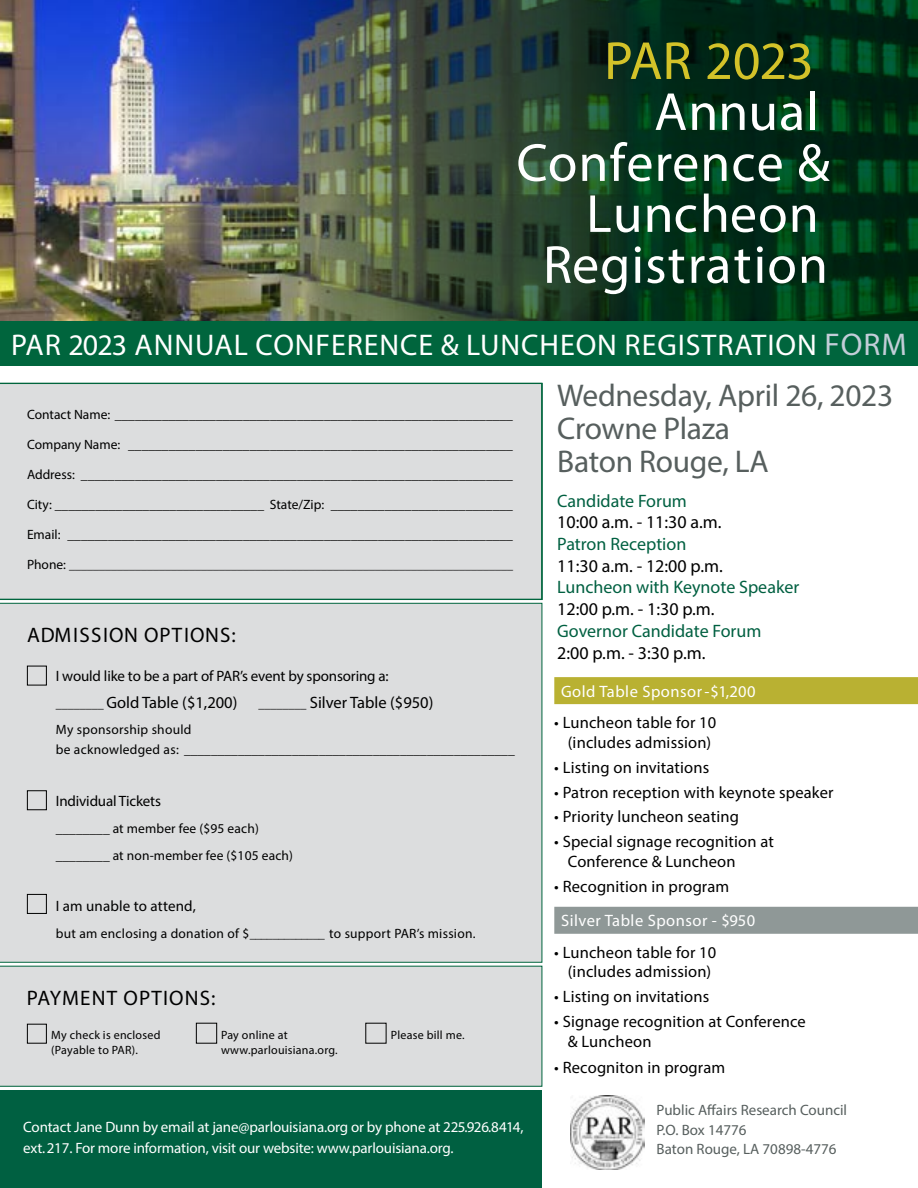
<style>
.page{position:relative;width:918px;height:1188px;background:#fff}
.page>*{position:absolute;margin:0;border:0;box-sizing:border-box;transform-origin:0 0}
.t1{font:54px/51px "Myriad Pro";letter-spacing:.02em;color:#fff;text-align:right}
.t2{font:54px "Myriad Pro";letter-spacing:-.02em;color:#d3c229}
.t3{font:31.5px/33px "Myriad Pro";letter-spacing:-.01em;color:#575f5e}
.t4{font:30px "Myriad Pro";letter-spacing:.03em;color:#fff}
.t5{font:21px "Myriad Pro";letter-spacing:.055em;color:#000}
.t6{font:18px "Myriad Pro";color:#006041}
.t7{font:18px "Myriad Pro";color:#000}
.t8{font:16.5px/19.5px "Myriad Pro";letter-spacing:.01em;color:#000;text-align:center}
.t9{font:16.5px "Myriad Pro";letter-spacing:.03em;color:#fff}
.t10{font:15px/21px "Myriad Pro";letter-spacing:-.01em;color:#fff}
.t11{font:15px/19.5px "Myriad Pro";color:#575f5e}
.t12{font:15px "Myriad Pro";letter-spacing:-.01em;color:#000}
.t13{font:15px "Myriad Pro";letter-spacing:.01em;color:#000}
.t14{font:13.5px/19.5px "Myriad Pro";letter-spacing:.01em;color:#000}
.t15{font:12px/15px "Myriad Pro";letter-spacing:.02em;color:#000}
.s1{font-size:31.5px;color:#c3cdd8}
.s2{font-size:13.5px}
.s3{font-size:12px}
</style>
<div class="page">
<img style="left:0;top:0;width:157px;height:321px">
<img style="left:157px;top:0;width:761px;height:321px">
<div style="left:0;top:1090px;width:542px;height:98px;background:#006041"></div>
<div style="left:0;top:966px;width:542px;height:120px;background:#dcddde"></div>
<div style="left:0;top:603px;width:542px;height:359px;background:#dcddde"></div>
<div style="left:0;top:383px;width:542px;height:216px;background:#dcddde"></div>
<div style="left:27px;top:666px;width:20px;height:19px;border:1px solid #000"></div>
<div style="left:27px;top:790px;width:20px;height:20px;border:1px solid #000"></div>
<div style="left:27px;top:894px;width:20px;height:20px;border:1px solid #000"></div>
<div style="left:27px;top:1024px;width:20px;height:20px;border:1px solid #000"></div>
<div style="left:196px;top:1023px;width:21px;height:21px;border:1px solid #000"></div>
<div style="left:554px;top:677px;width:364px;height:27px;background:#b9b132"></div>
<div style="left:554px;top:907px;width:364px;height:27px;background:#8f9897"></div>
<img style="left:570px;top:1095px;width:75px;height:75px">
<div style="left:0;top:321px;width:918px;height:45px;background:#00653d"></div>
<h1 class="t2" style="left:604px;top:28px;width:211px">PAR 2023</h1>
<h1 class="t1" style="left:516px;top:85px;width:315px">Annual<br>Conference &amp;<br>Luncheon<br>Registration</h1>
<h3 class="t4" style="left:11px;top:327px;width:897px">PAR 2023 ANNUAL CONFERENCE &amp; LUNCHEON REGISTRATION <span class="s1">FORM</span></h3>
<p class="t14" style="left:27px;top:404px;width:487px">Contact Name: ___________________________________________________________</p>
<p class="t14" style="left:27px;top:434px;width:487px">Company Name: _________________________________________________________</p>
<p class="t14" style="left:27px;top:464px;width:487px">Address: ________________________________________________________________</p>
<p class="t14" style="left:27px;top:494px;width:487px">City: _______________________________ State/Zip: ___________________________</p>
<p class="t14" style="left:27px;top:524px;width:487px">Email: __________________________________________________________________</p>
<p class="t15" style="left:27px;top:557px;width:488px"><span class="s2">Phone:</span> __________________________________________________________________________</p>
<h3 class="t5" style="left:27px;top:622px;width:210px">ADMISSION OPTIONS:</h3>
<p class="t12" style="left:56px;top:667px;width:334px">I would like to be a part of PAR’s event by sponsoring a:</p>
<p class="t8" style="left:56px;top:693px;width:183px"><span class="s3">________</span> Gold Table ($1,200)</p>
<p class="t8" style="left:258px;top:693px;width:177px"><span class="s3">________</span> Silver Table ($950)</p>
<p class="t14" style="left:56px;top:720px;width:460px">My sponsorship should<br>be acknowledged as: _________________________________________________</p>
<p class="t12" style="left:56px;top:792px;width:107px">Individual Tickets</p>
<p class="t14" style="left:56px;top:815px;width:239px;line-height:27px">________ at member fee ($95 each) ________ at non-member fee ($105 each)</p>
<p class="t13" style="left:56px;top:897px;width:141px">I am unable to attend,</p>
<p class="t14" style="left:56px;top:924px;width:421px">but am enclosing a donation of $<span class="s3">_____________</span> to support PAR’s mission.</p>
<h3 class="t5" style="left:27px;top:985px;width:190px">PAYMENT OPTIONS:</h3>
<p class="t15" style="left:51px;top:1027px;width:111px">My check is enclosed (Payable to PAR).</p>
<p class="t15" style="left:221px;top:1027px;width:118px">Pay online at www.parlouisiana.org.</p>
<p class="t15" style="left:391px;top:1027px;width:75px">Please bill me.</p>
<p class="t10" style="left:23px;top:1116px;width:502px">Contact Jane Dunn by email at jane@parlouisiana.org or by phone at 225.926.8414, ext. 217. For more information, visit our website: www.parlouisiana.org.</p>
<h2 class="t3" style="left:557px;top:379px;width:338px">Wednesday, April 26, 2023<br>Crowne Plaza<br>Baton Rouge, LA</h2>
<h3 class="t6" style="left:557px;top:489px;width:131px">Candidate Forum</h3>
<h3 class="t7" style="left:557px;top:511px;width:166px">10:00 a.m. - 11:30 a.m.</h3>
<h3 class="t6" style="left:557px;top:533px;width:131px">Patron Reception</h3>
<h3 class="t7" style="left:557px;top:555px;width:167px">11:30 a.m. - 12:00 p.m.</h3>
<h3 class="t6" style="left:557px;top:576px;width:244px">Luncheon with Keynote Speaker</h3>
<h3 class="t7" style="left:557px;top:598px;width:159px">12:00 p.m. - 1:30 p.m.</h3>
<h3 class="t6" style="left:557px;top:620px;width:206px">Governor Candidate Forum</h3>
<h3 class="t7" style="left:557px;top:642px;width:150px">2:00 p.m. - 3:30 p.m.</h3>
<p class="t9" style="left:561px;top:681px;width:196px">Gold Table Sponsor - $1,200</p>
<p class="t8" style="left:554px;top:713px;width:164px">• Luncheon table for 10 (includes admission)</p>
<p class="t8" style="left:554px;top:757px;width:157px">• Listing on invitations</p>
<p class="t8" style="left:554px;top:782px;width:281px">• Patron reception with keynote speaker</p>
<p class="t8" style="left:554px;top:807px;width:186px">• Priority luncheon seating</p>
<p class="t8" style="left:568px;top:832px;width:208px;text-align:left;text-indent:-13px">• Special signage recognition at<br>Conference &amp; Luncheon</p>
<p class="t8" style="left:554px;top:876px;width:177px">• Recognition in program</p>
<p class="t9" style="left:561px;top:911px;width:196px">Silver Table Sponsor - $950</p>
<p class="t8" style="left:554px;top:942px;width:164px">• Luncheon table for 10 (includes admission)</p>
<p class="t8" style="left:554px;top:987px;width:157px">• Listing on invitations</p>
<p class="t8" style="left:568px;top:1012px;width:240px;text-align:left;text-indent:-13px">• Signage recognition at Conference &amp; Luncheon</p>
<p class="t8" style="left:554px;top:1058px;width:172px">• Recogniton in program</p>
<p class="t11" style="left:657px;top:1100px;width:192px">Public Affairs Research Council<br>P.O. Box 14776<br>Baton Rouge, LA 70898-4776</p>
</div>
